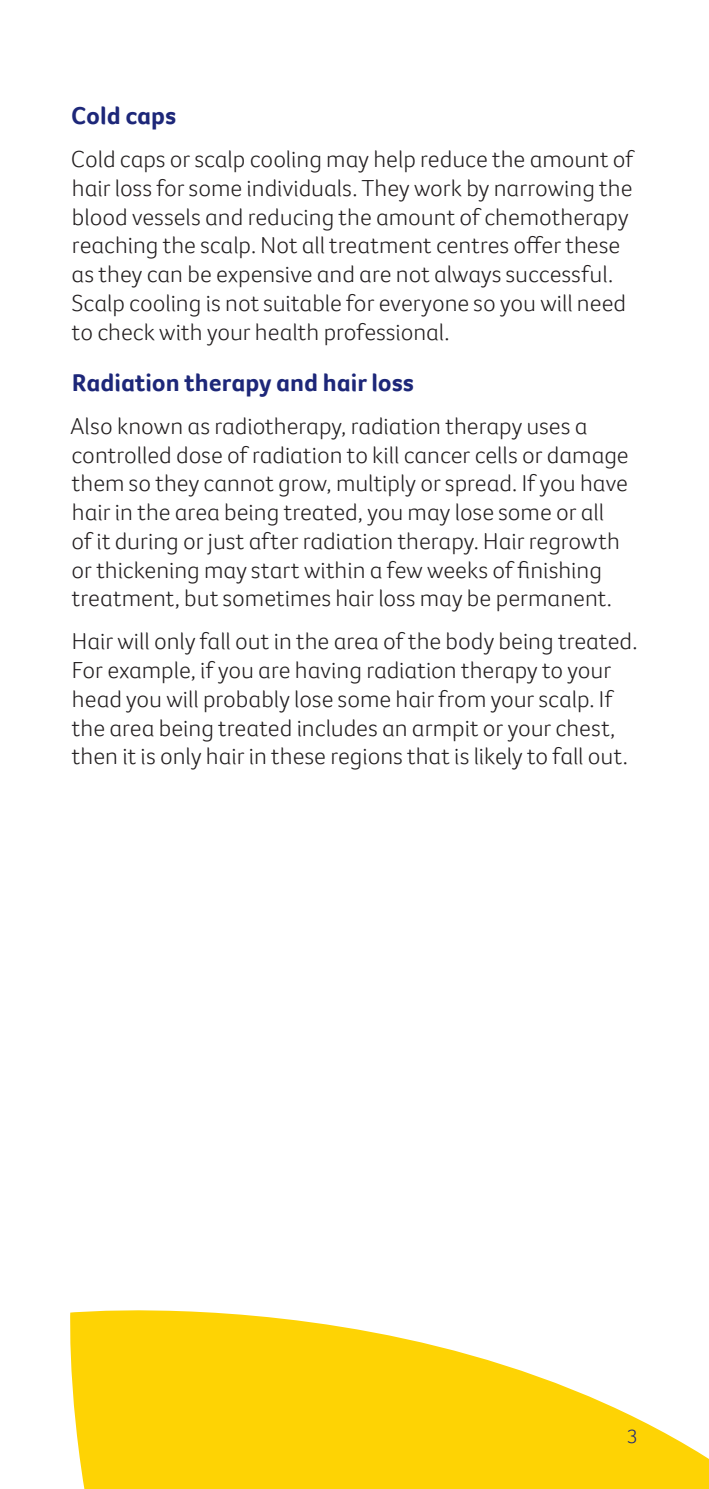
<style>
.page{position:relative;width:709px;height:1489px;background:#fff}
.page>*{position:absolute;margin:0;border:0;box-sizing:border-box;transform-origin:0 0}
.bodycopy_intro{font:700 25px "Foco CC";color:#1d2779}
.bodycopy{font:300 23.75px/28.8px "Foco CC";color:#231f20}
.t1{font:300 20px "Foco CC";color:#1d2779}
</style>
<div class="page">
<svg style="left:70px;top:1310px;width:639px;height:178px;fill:#fed304"></svg>
<p class="bodycopy_intro" style="left:71px;top:99px;width:106px">Cold caps</p>
<p class="bodycopy" style="left:71px;top:144px;width:564px">Cold caps or scalp cooling may help reduce the amount of hair loss for some individuals. They work by narrowing the blood vessels and reducing the amount of chemotherapy reaching the scalp. Not all treatment centres offer these as they can be expensive and are not always successful.<br>Scalp cooling is not suitable for everyone so you will need to check with your health professional.</p>
<p class="bodycopy_intro" style="left:72px;top:366px;width:343px">Radiation therapy and hair loss</p>
<p class="bodycopy" style="left:70px;top:411px;width:560px">Also known as radiotherapy, radiation therapy uses a controlled dose of radiation to kill cancer cells or damage them so they cannot grow, multiply or spread. If you have hair in the area being treated, you may lose some or all of it during or just after radiation therapy. Hair regrowth or thickening may start within a few weeks of finishing treatment, but sometimes hair loss may be permanent.</p>
<p class="bodycopy" style="left:72px;top:626px;width:567px">Hair will only fall out in the area of the body being treated.<br>For example, if you are having radiation therapy to your head you will probably lose some hair from your scalp. If the area being treated includes an armpit or your chest, then it is only hair in these regions that is likely to fall out.</p>
<p class="t1" style="left:627px;top:1422px;width:12px">3</p>
</div>
